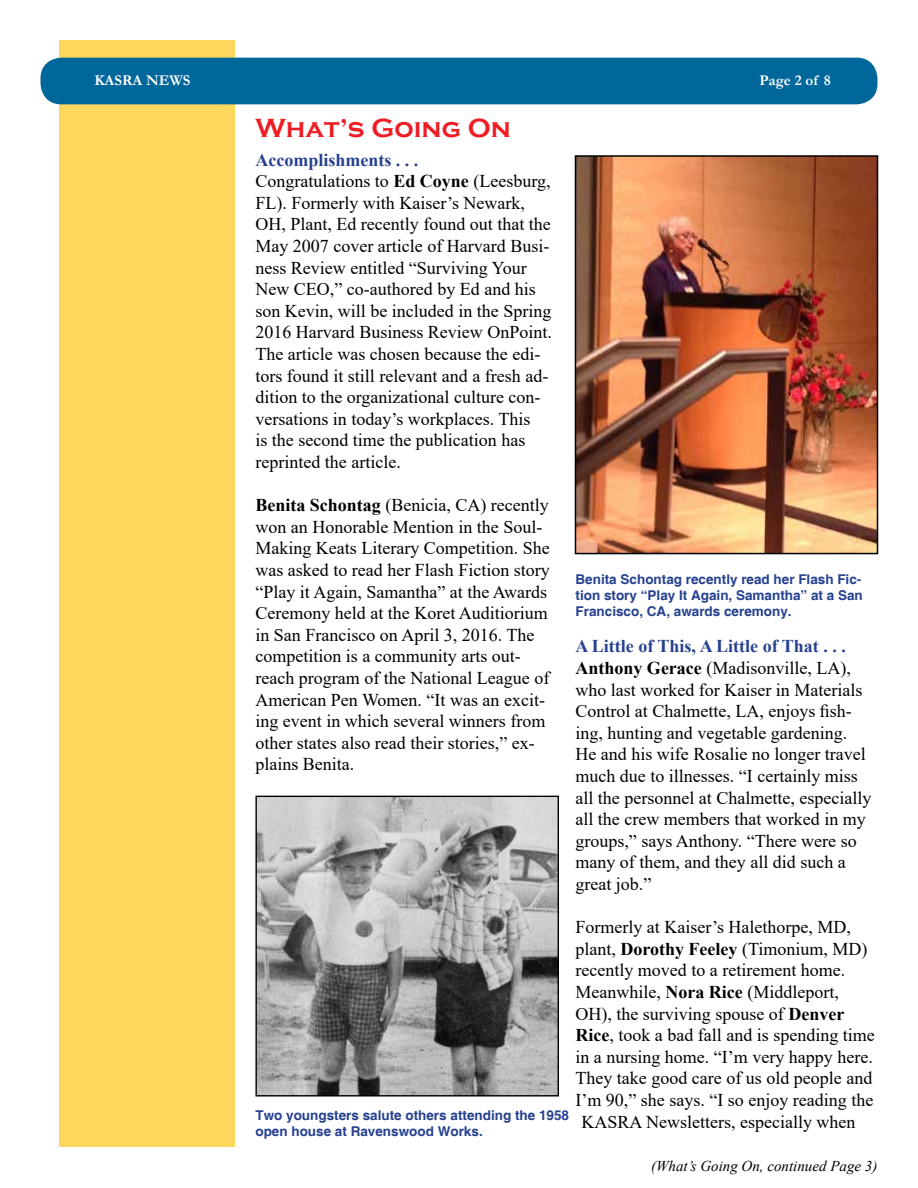
<style>
.page{position:relative;width:918px;height:1188px;background:#fff}
.page>*{position:absolute;margin:0;border:0;box-sizing:border-box;transform-origin:0 0}
.t1{font:700 27px "Copperplate Gothic";color:#ed1d24}
.t2{font:18px/21.6px "Times New Roman";color:#000}
.t3{font:italic 15px "Times New Roman";color:#000}
.t4{font:700 15px "Garamond";color:#fff}
.t5{font:700 13.5px/16.2px "Helvetica";color:#25408f;text-align:justify}
.s1{font-weight:700;color:#25408f}
.s2{font-weight:700}
</style>
<div class="page">
<div style="left:59px;top:40px;width:175px;height:1108px;background:#ffd75c"></div>
<div style="left:40px;top:58px;width:838px;height:46px;background:#00679b;border-radius:21px"></div>
<img style="left:578px;top:158px;width:297px;height:393px">
<div style="left:575px;top:155px;width:303px;height:399px;border:2px solid #000"></div>
<img style="left:257px;top:798px;width:300px;height:297px">
<div style="left:255px;top:796px;width:304px;height:301px;border:1px solid #000"></div>
<p class="t4" style="left:94px;top:70px;width:98px">KASRA NEWS</p>
<p class="t4" style="left:760px;top:70px;width:73px">Page 2 of 8</p>
<h1 class="t1" style="left:255px;top:113px;width:257px">What’s Going On</h1>
<p class="t2" style="left:255px;top:148px;width:298px"><span class="s1">Accomplishments . . .<br></span>Congratulations to <span class="s2">Ed Coyne</span> (Leesburg, FL). Formerly with Kaiser’s Newark, OH, Plant, Ed recently found out that the May 2007 cover article of Harvard Busi&shy;ness Review entitled “Surviving Your New CEO,” co-authored by Ed and his son Kevin, will be included in the Spring 2016 Harvard Business Review OnPoint.<br>The article was chosen because the edi&shy;tors found it still relevant and a fresh ad&shy;dition to the organizational culture con&shy;versations in today’s workplaces. This<br>is the second time the publication has reprinted the article.</p>
<p class="t2" style="left:255px;top:494px;width:296px"><span class="s2">Benita Schontag</span> (Benicia, CA) recently won an Honorable Mention in the Soul-Making Keats Literary Competition. She was asked to read her Flash Fiction story “Play it Again, Samantha” at the Awards Ceremony held at the Koret Auditiorium in San Francisco on April 3, 2016. The competition is a community arts out&shy;reach program of the National League of American Pen Women. “It was an excit&shy;ing event in which several winners from other states also read their stories,” ex&shy;plains Benita.</p>
<p class="t5" style="left:576px;top:571px;width:289px">Benita Schontag recently read her Flash Fic&shy;tion story “Play It Again, Samantha” at a San Francisco, CA, awards ceremony.</p>
<p class="t2" style="left:575px;top:635px;width:297px"><span class="s1">A Little of This, A Little of That . . .<br></span><span class="s2">Anthony Gerace</span> (Madisonville, LA), who last worked for Kaiser in Materials Control at Chalmette, LA, enjoys fish&shy;ing, hunting and vegetable gardening.<br>He and his wife Rosalie no longer travel much due to illnesses. “I certainly miss all the personnel at Chalmette, especially all the crew members that worked in my groups,” says Anthony. “There were so many of them, and they all did such a great job.”</p>
<p class="t2" style="left:575px;top:916px;width:277px">Formerly at Kaiser’s Halethorpe, MD,</p>
<p class="t2" style="left:575px;top:937px;width:293px">plant, <span class="s2">Dorothy Feeley</span> (Timonium, MD)</p>
<p class="t2" style="left:575px;top:959px;width:271px">recently moved to a retirement home.</p>
<p class="t2" style="left:575px;top:981px;width:265px">Meanwhile, <span class="s2">Nora Rice</span> (Middleport,</p>
<p class="t2" style="left:575px;top:1002px;width:270px">OH), the surviving spouse of <span class="s2">Denver</span></p>
<p class="t2" style="left:575px;top:1024px;width:301px"><span class="s2">Rice</span>, took a bad fall and is spending time</p>
<p class="t2" style="left:575px;top:1045px;width:299px">in a nursing home. “I’m very happy here.</p>
<p class="t2" style="left:575px;top:1067px;width:298px">They take good care of us old people and</p>
<p class="t2" style="left:575px;top:1089px;width:299px">I’m 90,” she says. “I so enjoy reading the</p>
<p class="t2" style="left:582px;top:1110px;width:275px">KASRA Newsletters, especially when</p>
<p class="t3" style="left:651px;top:1156px;width:228px">(What’s Going On, continued Page 3)</p>
<p class="t5" style="left:255px;top:1108px;width:315px">Two youngsters salute others attending the 1958 open house at Ravenswood Works.</p>
</div>
